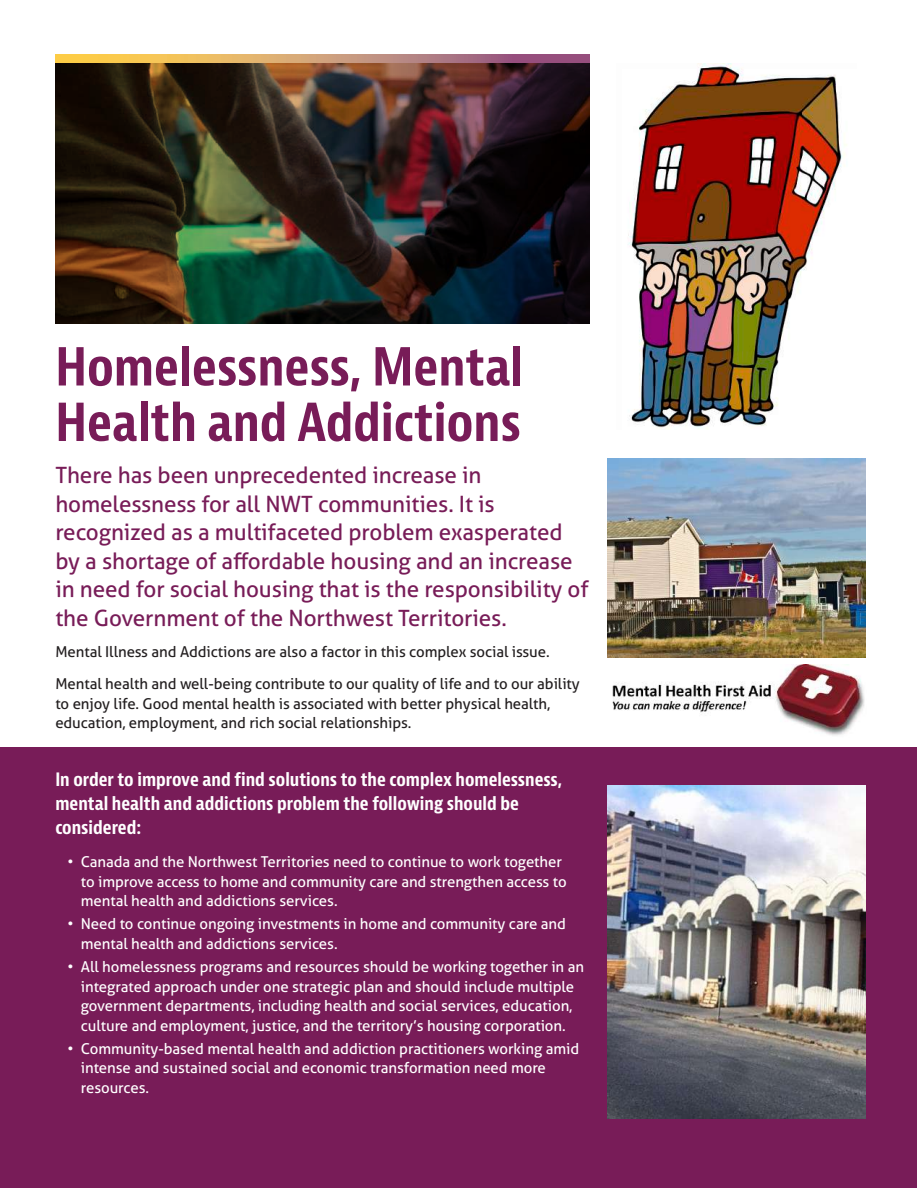
<style>
.page{position:relative;width:918px;height:1188px;background:#fff}
.page>*{position:absolute;margin:0;border:0;box-sizing:border-box;transform-origin:0 0}
.t1{font:700 condensed 51px/55.5px "Bernina Sans";color:#781c58}
.t2{font:22.5px/28.5px "Aller";letter-spacing:-.005em;color:#781c58}
.t3{font:700 condensed 18px/24px "Bernina Sans";color:#fff}
.t4{font:15px/19.5px "Aller";letter-spacing:-.005em;color:#fff}
.t5{font:15px/32px "Aller";letter-spacing:-.005em;color:#231f20}
</style>
<div class="page">
<div style="left:0;top:748px;width:916px;height:440px;background:#781c58"></div>
<img style="left:55px;top:54px;width:534px;height:269px">
<img style="left:628px;top:63px;width:219px;height:366px">
<img style="left:612px;top:664px;width:253px;height:72px">
<img style="left:607px;top:786px;width:258px;height:333px">
<img style="left:607px;top:459px;width:258px;height:198px">
<h1 class="t1" style="left:55px;top:340px;width:470px">Homelessness, Mental<br>Health and Addictions</h1>
<p class="t2" style="left:55px;top:461px;width:535px">There has been unprecedented increase in homelessness for all NWT communities. It is recognized as a multifaceted problem exasperated by a shortage of affordable housing and an increase in need for social housing that is the responsibility of the Government of the Northwest Territories.</p>
<p class="t5" style="left:55px;top:636px;width:526px">Mental Illness and Addictions are also a factor in this complex social issue.<br>Mental health and well-being contribute to our quality of life and to our ability</p>
<p class="t5" style="left:55px;top:694px;width:497px;line-height:19.5px">to enjoy life. Good mental health is associated with better physical health, education, employment, and rich social relationships.</p>
<p class="t3" style="left:55px;top:768px;width:508px">In order to improve and find solutions to the complex homelessness, mental health and addictions problem the following should be considered:</p>
<p class="t4" style="left:81px;top:852px;width:487px;text-indent:-14px">• Canada and the Northwest Territories need to continue to work together to improve access to home and community care and strengthen access to mental health and addictions services.</p>
<p class="t4" style="left:81px;top:914px;width:486px;text-indent:-14px">• Need to continue ongoing investments in home and community care and mental health and addictions services.</p>
<p class="t4" style="left:67px;top:957px;width:518px;text-align:center">• All homelessness programs and resources should be working together in an integrated approach under one strategic plan and should include multiple government departments, including health and social services, education, culture and employment, justice, and the territory’s housing corporation.</p>
<p class="t4" style="left:81px;top:1039px;width:500px;text-indent:-14px">• Community-based mental health and addiction practitioners working amid intense and sustained social and economic transformation need more resources.</p>
</div>
